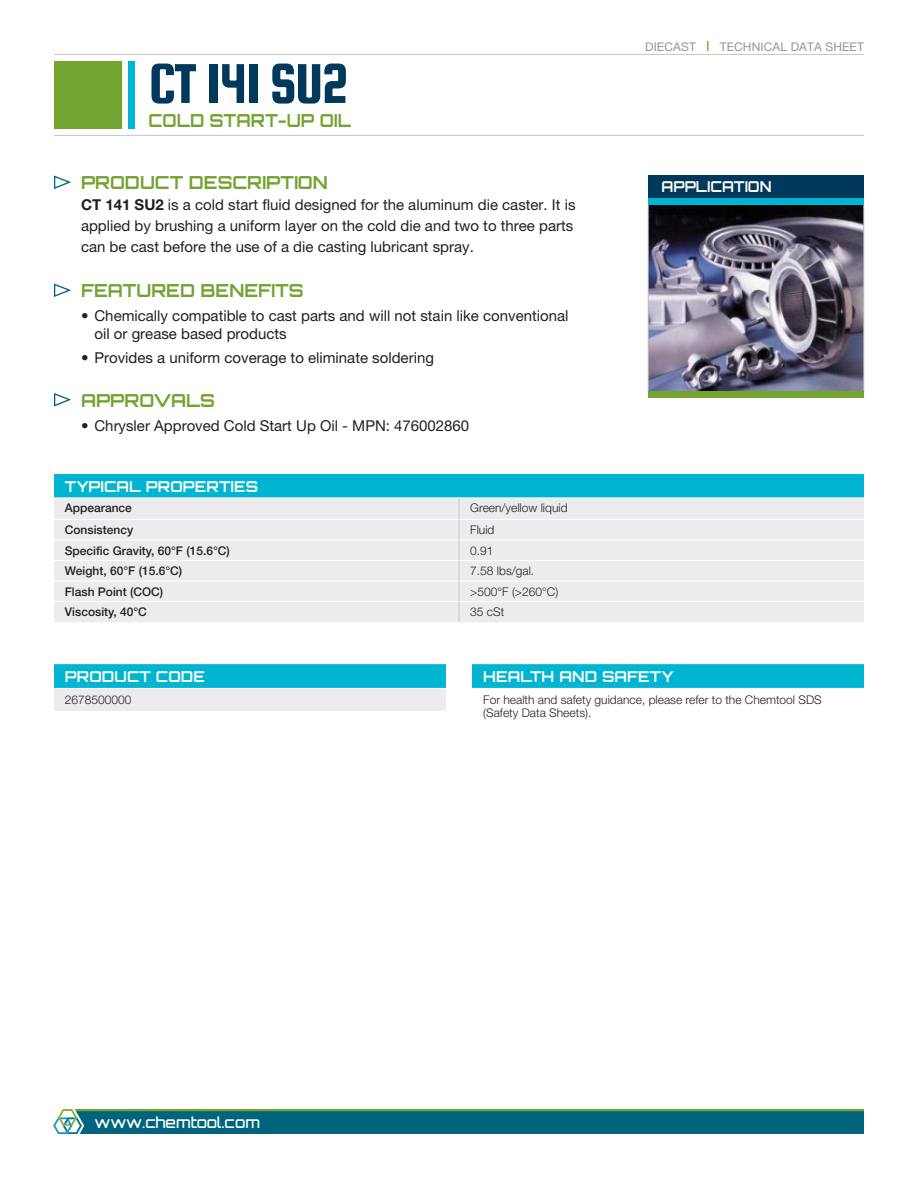
<style>
.page{position:relative;width:918px;height:1188px;background:#fff}
.page>*{position:absolute;margin:0;border:0;box-sizing:border-box;transform-origin:0 0}
.t1{font:60px "Squada One";letter-spacing:-.03em;color:#00395c}
._03_-_subhead{font:700 18px "Orbitron";color:#73a432}
._03_-_subhead-2{font:700 18px "Orbitron";color:#73a432;scale:.95 1}
._06_-_Benefits_Bulle{font:15px/18px "Helvetica Neue LT Pro";color:#231f20}
._04_-_Body_Copy_10_1{font:15px/21px "Helvetica Neue LT Pro";color:#231f20}
._2016_Chart_Head{font:700 15px "Orbitron";letter-spacing:.01em;color:#fff}
.t2{font:500 15px "Orbitron";color:#fff}
._03_-_subhead-3{font:700 15px "Orbitron";color:#fff;scale:.95 1}
.New_Chart_Regular_RI{font:300 12px/13.5px "Helvetica Neue LT Pro";color:#231f20}
.New_Chart_Bold_LEFT{font:500 12px "Helvetica Neue LT Pro";color:#231f20}
.t3{font:12px "Helvetica Neue LT Pro";letter-spacing:.01em;color:#939598}
.s1{font-weight:700}
.s2{font-weight:700;font-size:10.2px;color:#73a432}
</style>
<div class="page">
<div style="left:128px;top:61px;width:6px;height:67px;background:#00b5d1"></div>
<div style="left:54px;top:61px;width:68px;height:67px;background:#73a432"></div>
<hr style="left:54px;top:54px;width:810px;height:1px;background:#c7c8ca">
<hr style="left:54px;top:135px;width:810px;height:1px;background:#c7c8ca">
<svg style="left:54px;top:176px;width:17px;height:13px"></svg>
<svg style="left:54px;top:284px;width:17px;height:13px"></svg>
<svg style="left:54px;top:393px;width:17px;height:14px"></svg>
<div style="left:472px;top:664px;width:392px;height:24px;background:#00b5d1"></div>
<div style="left:54px;top:664px;width:392px;height:24px;background:#00b5d1"></div>
<div style="left:54px;top:688px;width:392px;height:22px;background:#ececee"></div>
<hr style="left:54px;top:688px;width:392px;height:1px;background:#fff">
<div style="left:54px;top:475px;width:810px;height:23px;background:#00b5d1"></div>
<div style="left:54px;top:498px;width:810px;height:124px;background:#ececee"></div>
<svg style="left:459px;top:498px;width:1px;height:124px"></svg>
<hr style="left:54px;top:519px;width:405px;height:1px;background:#fff">
<hr style="left:459px;top:519px;width:405px;height:1px;background:#fff">
<hr style="left:54px;top:539px;width:405px;height:1px;background:#fff">
<hr style="left:459px;top:539px;width:405px;height:1px;background:#fff">
<hr style="left:54px;top:560px;width:405px;height:1px;background:#fff">
<hr style="left:459px;top:560px;width:405px;height:1px;background:#fff">
<hr style="left:54px;top:581px;width:405px;height:1px;background:#fff">
<hr style="left:459px;top:581px;width:405px;height:1px;background:#fff">
<hr style="left:54px;top:601px;width:405px;height:1px;background:#fff">
<hr style="left:459px;top:601px;width:405px;height:1px;background:#fff">
<hr style="left:54px;top:497px;width:405px;height:1px;background:#fff">
<hr style="left:459px;top:497px;width:405px;height:1px;background:#fff">
<div style="left:648px;top:176px;width:216px;height:22px;background:#00395c"></div>
<img style="left:650px;top:206px;width:212px;height:185px">
<div style="left:648px;top:204px;width:216px;height:189px;border:1px solid #bcbdc0"></div>
<div style="left:648px;top:198px;width:216px;height:7px;background:#00b5d1"></div>
<div style="left:648px;top:392px;width:216px;height:6px;background:#73a432"></div>
<div style="left:54px;top:1111px;width:810px;height:23px;background:#00657c"></div>
<hr style="left:54px;top:1109px;width:810px;height:2px;background:#73a432">
<svg style="left:53px;top:1108px;width:31px;height:26px"></svg>
<p class="t1" style="left:148px;top:51px;width:202px">CT 141 SU2</p>
<p class="_03_-_subhead-2" style="left:148px;top:110px;width:215px">COLD START-UP OIL</p>
<p class="_03_-_subhead" style="left:81px;top:172px;width:248px">PRODUCT DESCRIPTION</p>
<p class="_04_-_Body_Copy_10_1" style="left:81px;top:194px;width:496px"><span class="s1">CT 141 SU2</span> is a cold start fluid designed for the aluminum die caster. It is applied by brushing a uniform layer on the cold die and two to three parts can be cast before the use of a die casting lubricant spray.</p>
<p class="_03_-_subhead" style="left:81px;top:280px;width:224px">FEATURED BENEFITS</p>
<p class="_06_-_Benefits_Bulle" style="left:94px;top:307px;width:475px;text-indent:-14px">• Chemically compatible to cast parts and will not stain like conventional oil or grease based products</p>
<p class="_06_-_Benefits_Bulle" style="left:81px;top:349px;width:354px">• Provides a uniform coverage to eliminate soldering</p>
<p class="_03_-_subhead" style="left:81px;top:389px;width:136px">APPROVALS</p>
<p class="_06_-_Benefits_Bulle" style="left:81px;top:416px;width:390px">• Chrysler Approved Cold Start Up Oil - MPN: 476002860</p>
<p class="_2016_Chart_Head" style="left:65px;top:477px;width:195px">TYPICAL PROPERTIES</p>
<p class="New_Chart_Bold_LEFT" style="left:65px;top:501px;width:69px">Appearance</p>
<p class="New_Chart_Regular_RI" style="left:470px;top:501px;width:99px">Green/yellow liquid</p>
<p class="New_Chart_Bold_LEFT" style="left:65px;top:523px;width:70px">Consistency</p>
<p class="New_Chart_Regular_RI" style="left:470px;top:523px;width:26px">Fluid</p>
<p class="New_Chart_Bold_LEFT" style="left:65px;top:543px;width:167px">Specific Gravity, 60°F (15.6°C)</p>
<p class="New_Chart_Regular_RI" style="left:470px;top:543px;width:25px">0.91</p>
<p class="New_Chart_Bold_LEFT" style="left:65px;top:564px;width:119px">Weight, 60°F (15.6°C)</p>
<p class="New_Chart_Regular_RI" style="left:470px;top:564px;width:66px">7.58 lbs/gal.</p>
<p class="New_Chart_Bold_LEFT" style="left:65px;top:584px;width:100px">Flash Point (COC)</p>
<p class="New_Chart_Regular_RI" style="left:470px;top:584px;width:90px">&gt;500°F (&gt;260°C)</p>
<p class="New_Chart_Bold_LEFT" style="left:65px;top:605px;width:84px">Viscosity, 40°C</p>
<p class="New_Chart_Regular_RI" style="left:470px;top:605px;width:36px">35 cSt</p>
<p class="t3" style="left:645px;top:39px;width:220px">DIECAST <span class="s2">|</span> TECHNICAL DATA SHEET</p>
<p class="_03_-_subhead-3" style="left:662px;top:178px;width:117px">APPLICATION</p>
<p class="_2016_Chart_Head" style="left:65px;top:667px;width:142px">PRODUCT CODE</p>
<p class="New_Chart_Regular_RI" style="left:65px;top:692px;width:68px">2678500000</p>
<p class="t2" style="left:94px;top:1113px;width:167px">www.chemtool.com</p>
<p class="_2016_Chart_Head" style="left:483px;top:667px;width:192px">HEALTH AND SAFETY</p>
<p class="New_Chart_Regular_RI" style="left:483px;top:692px;width:340px">For health and safety guidance, please refer to the Chemtool SDS (Safety Data Sheets).</p>
</div>
